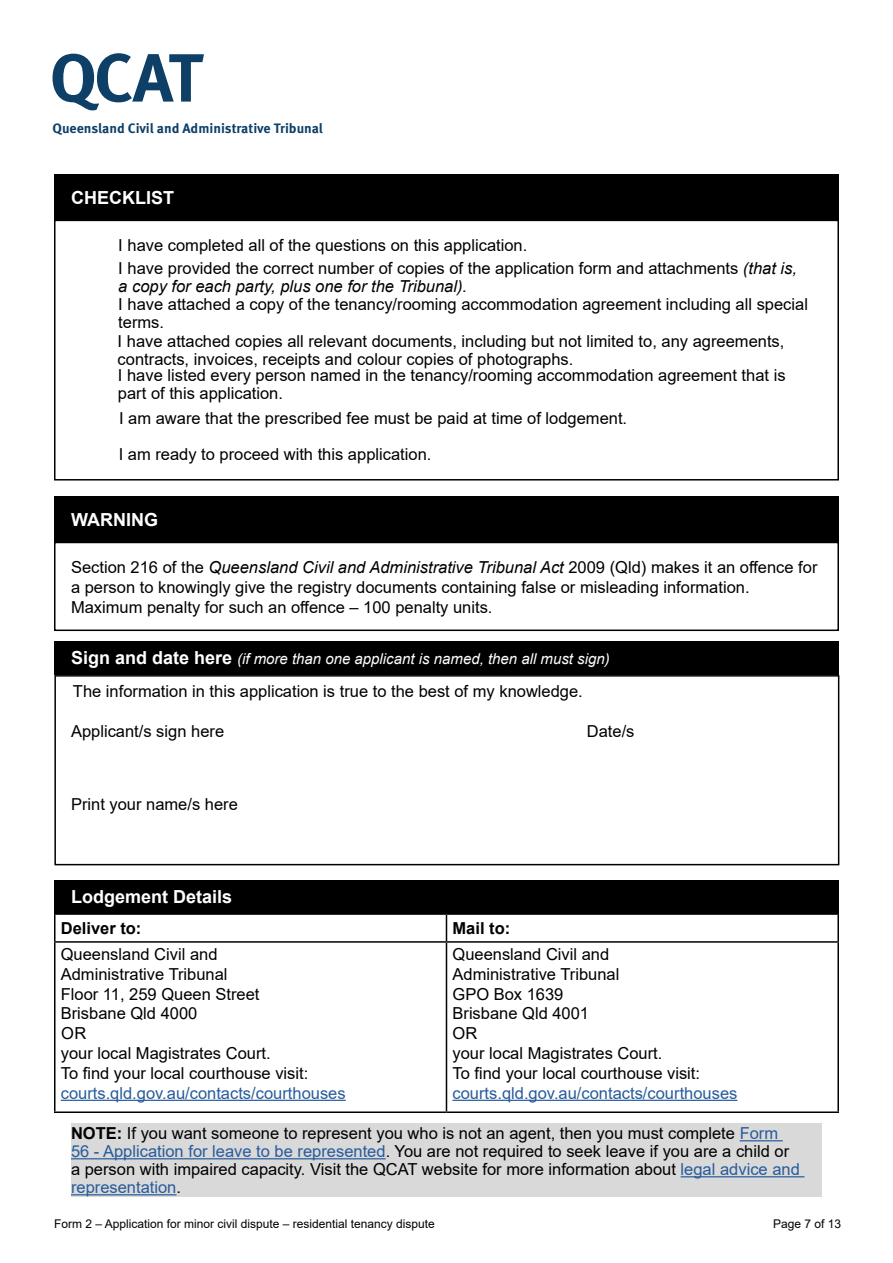
<style>
.page{position:relative;width:893px;height:1263px;background:#fff}
.page>*{position:absolute;margin:0;border:0;box-sizing:border-box;transform-origin:0 0}
.t1{font:700 18px "Arial";color:#fff}
.t2{font:16.5px/19.8px "Arial";color:#000}
.t3{font:16.5px "Arial";color:#275b9b}
.t4{font:italic 16.5px "Arial";color:#000}
.t5{font:700 16.5px "Arial";color:#000}
.t6{font:italic 15px "Arial";color:#fff}
.t7{font:700 13.65px "Meta Pro";letter-spacing:-.005em;color:#0d3f67}
.t8{font:12px "Arial";color:#000}
.s1{font-style:italic}
.s2{font-weight:700;font-style:normal;font-size:18px}
.s3{font-weight:700}
.s4{color:#275b9b}
</style>
<div class="page">
<svg style="left:53px;top:53px;width:151px;height:57px"></svg>
<div style="left:54px;top:675px;width:785px;height:190px;border:2px solid #000"></div>
<div style="left:54px;top:641px;width:785px;height:34px;background:#000"></div>
<div style="left:54px;top:880px;width:785px;height:33px;background:#000"></div>
<hr style="left:54px;top:913px;width:392px;height:2px;background:#000">
<hr style="left:54px;top:915px;width:2px;height:26px;background:#000">
<hr style="left:446px;top:913px;width:393px;height:2px;background:#000">
<svg style="left:446px;top:915px;width:1px;height:26px"></svg>
<hr style="left:837px;top:915px;width:2px;height:26px;background:#000">
<hr style="left:54px;top:941px;width:392px;height:2px;background:#000">
<hr style="left:54px;top:943px;width:2px;height:168px;background:#000">
<hr style="left:446px;top:941px;width:393px;height:2px;background:#000">
<hr style="left:446px;top:943px;width:1px;height:168px;background:#000">
<hr style="left:837px;top:943px;width:2px;height:168px;background:#000">
<hr style="left:54px;top:1111px;width:392px;height:2px;background:#000">
<hr style="left:446px;top:1111px;width:393px;height:2px;background:#000">
<hr style="left:61px;top:1100px;width:285px;height:1px;background:#275b9b">
<hr style="left:452px;top:1100px;width:285px;height:1px;background:#275b9b">
<div style="left:54px;top:220px;width:785px;height:260px;border:2px solid #000"></div>
<div style="left:54px;top:542px;width:785px;height:89px;border:2px solid #000"></div>
<div style="left:54px;top:496px;width:785px;height:47px;background:#000"></div>
<div style="left:54px;top:174px;width:785px;height:47px;background:#000"></div>
<div style="left:71px;top:1123px;width:751px;height:73px;background:#d9d9d9"></div>
<hr style="left:740px;top:1140px;width:43px;height:1px;background:#275b9b">
<hr style="left:71px;top:1158px;width:315px;height:1px;background:#275b9b">
<hr style="left:681px;top:1176px;width:123px;height:1px;background:#275b9b">
<hr style="left:71px;top:1194px;width:105px;height:1px;background:#275b9b">
<p class="t7" style="left:53px;top:117px;width:272px">Queensland Civil and Administrative Tribunal</p>
<p class="t1" style="left:71px;top:185px;width:104px">CHECKLIST</p>
<p class="t2" style="left:118px;top:233px;width:680px;line-height:23.7px">I have completed all of the questions on this application.<br>I have provided the correct number of copies of the application form and attachments <span class="s1">(that is,</span></p>
<p class="t4" style="left:118px;top:276px;width:350px">a copy for each party, plus one for the Tribunal).</p>
<p class="t2" style="left:118px;top:296px;width:691px;line-height:18px">I have attached a copy of the tenancy/rooming accommodation agreement including all special terms.</p>
<p class="t2" style="left:118px;top:332px;width:668px;line-height:18px">I have attached copies all relevant documents, including but not limited to, any agreements, contracts, invoices, receipts and colour copies of photographs.</p>
<p class="t2" style="left:118px;top:367px;width:669px;line-height:18px">I have listed every person named in the tenancy/rooming accommodation agreement that is part of this application.</p>
<p class="t2" style="left:119px;top:409px;width:510px">I am aware that the prescribed fee must be paid at time of lodgement.</p>
<p class="t2" style="left:119px;top:444px;width:314px">I am ready to proceed with this application.</p>
<p class="t1" style="left:71px;top:507px;width:88px">WARNING</p>
<p class="t2" style="left:71px;top:558px;width:748px">Section 216 of the <span class="s1">Queensland Civil and Administrative Tribunal Act</span> 2009 (Qld) makes it an offence for a person to knowingly give the registry documents containing false or misleading information.<br>Maximum penalty for such an offence – 100 penalty units.</p>
<p class="t6" style="left:71px;top:649px;width:540px"><span class="s2">Sign and date here</span> (if more than one applicant is named, then all must sign)</p>
<p class="t2" style="left:73px;top:681px;width:511px">The information in this application is true to the best of my knowledge.</p>
<p class="t2" style="left:71px;top:721px;width:155px">Applicant/s sign here</p>
<p class="t2" style="left:587px;top:721px;width:49px">Date/s</p>
<p class="t2" style="left:71px;top:794px;width:168px">Print your name/s here</p>
<p class="t1" style="left:71px;top:884px;width:163px">Lodgement Details</p>
<p class="t5" style="left:61px;top:916px;width:82px">Deliver to:</p>
<p class="t5" style="left:452px;top:916px;width:59px">Mail to:</p>
<p class="t2" style="left:61px;top:944px;width:249px">Queensland Civil and<br>Administrative Tribunal<br>Floor 11, 259 Queen Street<br>Brisbane Qld 4000<br>OR<br>your local Magistrates Court.<br>To find your local courthouse visit:</p>
<p class="t3" style="left:61px;top:1081px;width:286px">courts.qld.gov.au/contacts/courthouses</p>
<p class="t2" style="left:452px;top:944px;width:249px">Queensland Civil and<br>Administrative Tribunal<br>GPO Box 1639<br>Brisbane Qld 4001<br>OR<br>your local Magistrates Court.<br>To find your local courthouse visit:</p>
<p class="t3" style="left:452px;top:1081px;width:286px">courts.qld.gov.au/contacts/courthouses</p>
<p class="t2" style="left:71px;top:1124px;width:730px;line-height:18px"><span class="s3">NOTE:</span> If you want someone to represent you who is not an agent, then you must complete <span class="s4">Form 56 - Application for leave to be represented</span>. You are not required to seek leave if you are a child or a person with impaired capacity. Visit the QCAT website for more information about <span class="s4">legal advice and representation</span>.</p>
<p class="t8" style="left:54px;top:1215px;width:382px">Form 2 – Application for minor civil dispute – residential tenancy dispute</p>
<p class="t8" style="left:773px;top:1215px;width:70px">Page 7 of 13</p>
</div>
